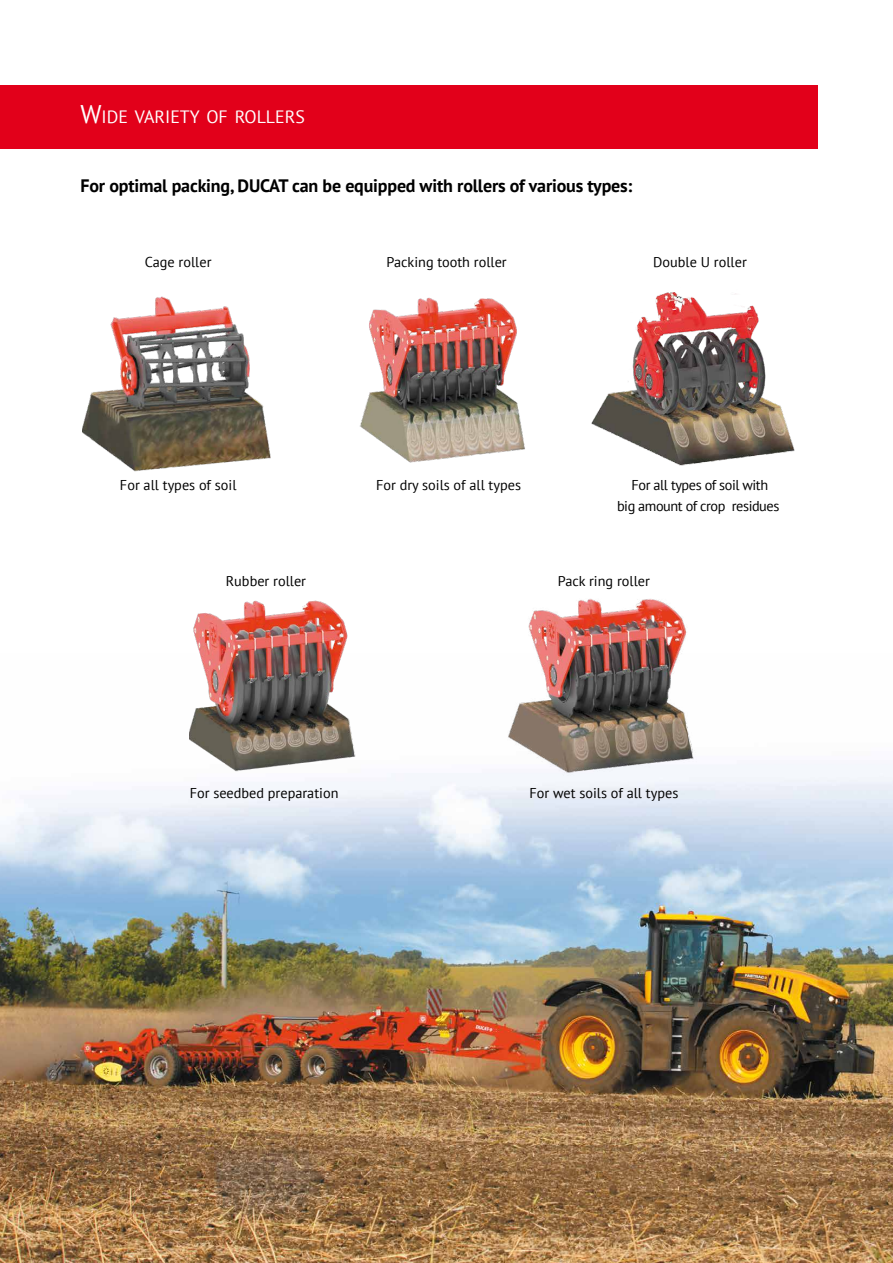
<style>
.page{position:relative;width:893px;height:1263px;background:#fff}
.page>*{position:absolute;margin:0;border:0;box-sizing:border-box;transform-origin:0 0}
.t1{font:700 18px "PT Sans";letter-spacing:-.01em;color:#000}
.t2{font:17.85px "PT Sans";color:#fff}
.t3{font:14.25px "PT Sans";color:#000}
.t4{font:14.25px/21.3px "PT Sans";letter-spacing:-.03em;color:#000;text-align:center}
.s1{font-size:25.5px}
</style>
<div class="page">
<img style="left:0;top:764px;width:893px;height:499px">
<div style="left:0;top:85px;width:817px;height:63px;background:#e2001a"></div>
<img style="left:360px;top:297px;width:165px;height:166px">
<img style="left:591px;top:292px;width:204px;height:174px">
<img style="left:83px;top:296px;width:188px;height:176px">
<img style="left:508px;top:599px;width:190px;height:176px">
<img style="left:189px;top:600px;width:175px;height:180px">
<p class="t2" style="left:80px;top:105px;width:226px"><span class="s1">W</span>IDE VARIETY OF ROLLERS</p>
<p class="t1" style="left:80px;top:174px;width:553px">For optimal packing, DUCAT can be equipped with rollers of various types:</p>
<p class="t3" style="left:145px;top:252px;width:68px">Cage roller</p>
<p class="t3" style="left:387px;top:252px;width:122px">Packing tooth roller</p>
<p class="t3" style="left:653px;top:252px;width:95px">Double U roller</p>
<p class="t3" style="left:120px;top:476px;width:118px">For all types of soil</p>
<p class="t3" style="left:376px;top:476px;width:146px">For dry soils of all types</p>
<p class="t4" style="left:617px;top:474px;width:164px">For all types of soil with<br>big amount of crop residues</p>
<p class="t3" style="left:226px;top:571px;width:82px">Rubber roller</p>
<p class="t3" style="left:558px;top:571px;width:93px">Pack ring roller</p>
<p class="t3" style="left:190px;top:784px;width:150px">For seedbed preparation</p>
<p class="t3" style="left:530px;top:784px;width:150px">For wet soils of all types</p>
</div>
